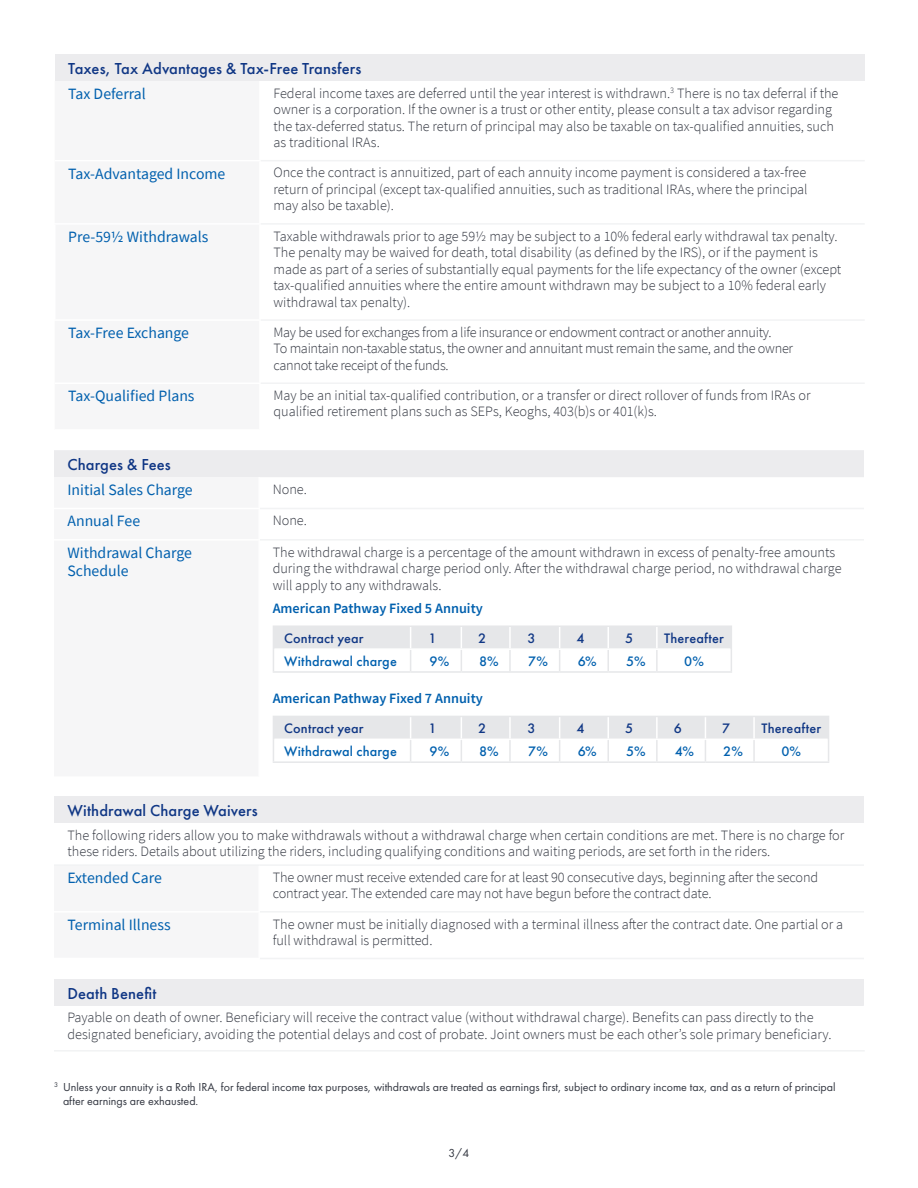
<style>
.page{position:relative;width:918px;height:1188px;background:#fff}
.page>*{position:absolute;margin:0;border:0;box-sizing:border-box;transform-origin:0 0}
.Table_head_11_14_med{font:500 16.5px "Futura PT";letter-spacing:.005em;color:#103785}
.Table_left_column_10{font:15.75px/18px "Source Sans Pro";color:#0160ae}
.Table_right_column_9{font:300 14.25px/16.5px "Source Sans Pro";color:#323640}
.Table_right_column_9-2{font:300 14.25px/16.5px "Source Sans Pro";letter-spacing:-.02em;color:#323640}
.Body{font:500 14.25px "Futura PT";letter-spacing:.01em;color:#0160ae}
.Table_right_column_9-3{font:600 14.25px "Source Sans Pro";color:#0160ae}
.Body-2{font:500 14.25px "Futura PT";letter-spacing:.015em;color:#103785}
.Page_numbers8_11{font:12px/13.5px "Futura PT";color:#323640}
</style>
<div class="page">
<div style="left:55px;top:54px;width:810px;height:27px;background:#ececee"></div>
<hr style="left:261px;top:160px;width:604px;height:1px;background:#f2f3f4">
<hr style="left:261px;top:223px;width:604px;height:2px;background:#f2f3f4">
<hr style="left:261px;top:319px;width:604px;height:2px;background:#f2f3f4">
<hr style="left:261px;top:382px;width:604px;height:2px;background:#f2f3f4">
<div style="left:54px;top:450px;width:810px;height:27px;background:#ececee"></div>
<hr style="left:260px;top:508px;width:604px;height:1px;background:#f2f3f4">
<hr style="left:260px;top:539px;width:604px;height:2px;background:#f2f3f4">
<hr style="left:273px;top:671px;width:138px;height:2px;background:#e6e7e9">
<hr style="left:411px;top:671px;width:50px;height:2px;background:#e6e7e9">
<hr style="left:461px;top:671px;width:49px;height:2px;background:#e6e7e9">
<hr style="left:510px;top:671px;width:50px;height:2px;background:#e6e7e9">
<hr style="left:560px;top:671px;width:48px;height:2px;background:#e6e7e9">
<hr style="left:608px;top:671px;width:49px;height:2px;background:#e6e7e9">
<hr style="left:657px;top:671px;width:75px;height:2px;background:#e6e7e9">
<svg style="left:273px;top:626px;width:459px;height:45px"></svg>
<hr style="left:656px;top:627px;width:2px;height:21px;background:#fff">
<hr style="left:273px;top:761px;width:138px;height:2px;background:#e6e7e9">
<hr style="left:411px;top:761px;width:50px;height:2px;background:#e6e7e9">
<hr style="left:461px;top:761px;width:49px;height:2px;background:#e6e7e9">
<hr style="left:510px;top:761px;width:50px;height:2px;background:#e6e7e9">
<hr style="left:560px;top:761px;width:48px;height:2px;background:#e6e7e9">
<hr style="left:608px;top:761px;width:49px;height:2px;background:#e6e7e9">
<hr style="left:657px;top:761px;width:48px;height:2px;background:#e6e7e9">
<hr style="left:705px;top:761px;width:49px;height:2px;background:#e6e7e9">
<hr style="left:754px;top:761px;width:75px;height:2px;background:#e6e7e9">
<svg style="left:273px;top:716px;width:556px;height:45px"></svg>
<hr style="left:753px;top:717px;width:2px;height:22px;background:#fff">
<div style="left:54px;top:796px;width:810px;height:27px;background:#ececee"></div>
<hr style="left:54px;top:864px;width:205px;height:2px;background:#f2f3f4">
<hr style="left:259px;top:864px;width:605px;height:2px;background:#f2f3f4">
<hr style="left:260px;top:911px;width:604px;height:2px;background:#f2f3f4">
<hr style="left:260px;top:958px;width:604px;height:1px;background:#f2f3f4">
<div style="left:54px;top:979px;width:810px;height:27px;background:#ececee"></div>
<hr style="left:54px;top:1050px;width:811px;height:2px;background:#f2f3f4">
<p class="Table_head_11_14_med" style="left:68px;top:58px;width:295px">Taxes, Tax Advantages &amp; Tax-Free Transfers</p>
<p class="Table_left_column_10" style="left:68px;top:84px;width:79px">Tax Deferral</p>
<p class="Table_right_column_9" style="left:273px;top:85px;width:567px">Federal income taxes are deferred until the year interest is withdrawn.<sup>3</sup> There is no tax deferral if the owner is a corporation. If the owner is a trust or other entity, please consult a tax advisor regarding the tax-deferred status. The return of principal may also be taxable on tax-qualified annuities, such as traditional IRAs.</p>
<p class="Table_left_column_10" style="left:68px;top:164px;width:159px">Tax-Advantaged Income</p>
<p class="Table_right_column_9" style="left:273px;top:164px;width:536px;text-align:justify">Once the contract is annuitized, part of each annuity income payment is considered a tax-free return of principal (except tax-qualified annuities, such as traditional IRAs, where the principal may also be taxable).</p>
<p class="Table_left_column_10" style="left:68px;top:227px;width:142px">Pre-59½ Withdrawals</p>
<p class="Table_right_column_9" style="left:273px;top:228px;width:569px">Taxable withdrawals prior to age 59½ may be subject to a 10% federal early withdrawal tax penalty.<br>The penalty may be waived for death, total disability (as defined by the IRS), or if the payment is made as part of a series of substantially equal payments for the life expectancy of the owner (except tax-qualified annuities where the entire amount withdrawn may be subject to a 10% federal early withdrawal tax penalty).</p>
<p class="Table_left_column_10" style="left:68px;top:324px;width:122px">Tax-Free Exchange</p>
<p class="Table_right_column_9-2" style="left:273px;top:324px;width:521px">May be used for exchanges from a life insurance or endowment contract or another annuity.<br>To maintain non-taxable status, the owner and annuitant must remain the same, and the owner cannot take receipt of the funds.</p>
<p class="Table_left_column_10" style="left:68px;top:387px;width:128px">Tax-Qualified Plans</p>
<p class="Table_right_column_9" style="left:273px;top:387px;width:539px">May be an initial tax-qualified contribution, or a transfer or direct rollover of funds from IRAs or qualified retirement plans such as SEPs, Keoghs, 403(b)s or 401(k)s.</p>
<p class="Table_head_11_14_med" style="left:68px;top:455px;width:105px">Charges &amp; Fees</p>
<p class="Table_left_column_10" style="left:68px;top:481px;width:127px">Initial Sales Charge</p>
<p class="Table_right_column_9" style="left:273px;top:481px;width:36px">None.</p>
<p class="Table_left_column_10" style="left:68px;top:512px;width:74px">Annual Fee</p>
<p class="Table_right_column_9" style="left:273px;top:512px;width:36px">None.</p>
<p class="Table_left_column_10" style="left:68px;top:543px;width:126px">Withdrawal Charge<br>Schedule</p>
<p class="Table_right_column_9" style="left:273px;top:544px;width:570px">The withdrawal charge is a percentage of the amount withdrawn in excess of penalty-free amounts during the withdrawal charge period only. After the withdrawal charge period, no withdrawal charge will apply to any withdrawals.</p>
<p class="Table_right_column_9-3" style="left:273px;top:599px;width:212px">American Pathway Fixed 5 Annuity</p>
<p class="Body-2" style="left:284px;top:630px;width:81px">Contract year</p>
<p class="Body-2" style="left:429px;top:630px;width:10px">1</p>
<p class="Body-2" style="left:478px;top:630px;width:10px">2</p>
<p class="Body-2" style="left:527px;top:630px;width:10px">3</p>
<p class="Body-2" style="left:577px;top:630px;width:10px">4</p>
<p class="Body-2" style="left:625px;top:630px;width:10px">5</p>
<p class="Body-2" style="left:664px;top:630px;width:61px">Thereafter</p>
<p class="Body" style="left:284px;top:653px;width:114px">Withdrawal charge</p>
<p class="Body" style="left:429px;top:653px;width:21px">9%</p>
<p class="Body" style="left:479px;top:653px;width:21px">8%</p>
<p class="Body" style="left:528px;top:653px;width:21px">7%</p>
<p class="Body" style="left:578px;top:653px;width:21px">6%</p>
<p class="Body" style="left:626px;top:653px;width:21px">5%</p>
<p class="Body" style="left:684px;top:653px;width:21px">0%</p>
<p class="Table_right_column_9-3" style="left:273px;top:689px;width:212px">American Pathway Fixed 7 Annuity</p>
<p class="Body-2" style="left:284px;top:720px;width:81px">Contract year</p>
<p class="Body-2" style="left:429px;top:720px;width:10px">1</p>
<p class="Body-2" style="left:478px;top:720px;width:10px">2</p>
<p class="Body-2" style="left:527px;top:720px;width:10px">3</p>
<p class="Body-2" style="left:577px;top:720px;width:10px">4</p>
<p class="Body-2" style="left:625px;top:720px;width:10px">5</p>
<p class="Body-2" style="left:674px;top:720px;width:10px">6</p>
<p class="Body-2" style="left:722px;top:720px;width:10px">7</p>
<p class="Body-2" style="left:761px;top:720px;width:61px">Thereafter</p>
<p class="Body" style="left:284px;top:743px;width:114px">Withdrawal charge</p>
<p class="Body" style="left:429px;top:743px;width:21px">9%</p>
<p class="Body" style="left:479px;top:743px;width:21px">8%</p>
<p class="Body" style="left:528px;top:743px;width:21px">7%</p>
<p class="Body" style="left:578px;top:743px;width:21px">6%</p>
<p class="Body" style="left:626px;top:743px;width:21px">5%</p>
<p class="Body" style="left:675px;top:743px;width:21px">4%</p>
<p class="Body" style="left:723px;top:743px;width:21px">2%</p>
<p class="Body" style="left:781px;top:743px;width:21px">0%</p>
<p class="Table_head_11_14_med" style="left:68px;top:800px;width:192px">Withdrawal Charge Waivers</p>
<p class="Table_right_column_9" style="left:68px;top:827px;width:778px">The following riders allow you to make withdrawals without a withdrawal charge when certain conditions are met. There is no charge for these riders. Details about utilizing the riders, including qualifying conditions and waiting periods, are set forth in the riders.</p>
<p class="Table_left_column_10" style="left:68px;top:869px;width:96px">Extended Care</p>
<p class="Table_right_column_9" style="left:273px;top:869px;width:547px">The owner must receive extended care for at least 90 consecutive days, beginning after the second contract year. The extended care may not have begun before the contract date.</p>
<p class="Table_left_column_10" style="left:68px;top:915px;width:105px">Terminal Illness</p>
<p class="Table_right_column_9" style="left:273px;top:916px;width:572px">The owner must be initially diagnosed with a terminal illness after the contract date. One partial or a full withdrawal is permitted.</p>
<p class="Table_head_11_14_med" style="left:68px;top:983px;width:90px">Death Benefit</p>
<p class="Table_right_column_9" style="left:68px;top:1009px;width:765px">Payable on death of owner. Beneficiary will receive the contract value (without withdrawal charge). Benefits can pass directly to the designated beneficiary, avoiding the potential delays and cost of probate. Joint owners must be each other’s sole primary beneficiary.</p>
<p class="Page_numbers8_11" style="left:63px;top:1081px;width:774px;text-indent:-9px"><sup>3</sup> Unless your annuity is a Roth IRA, for federal income tax purposes, withdrawals are treated as earnings first, subject to ordinary income tax, and as a return of principal after earnings are exhausted.</p>
<p class="Page_numbers8_11" style="left:448px;top:1146px;width:22px">3/4</p>
</div>
